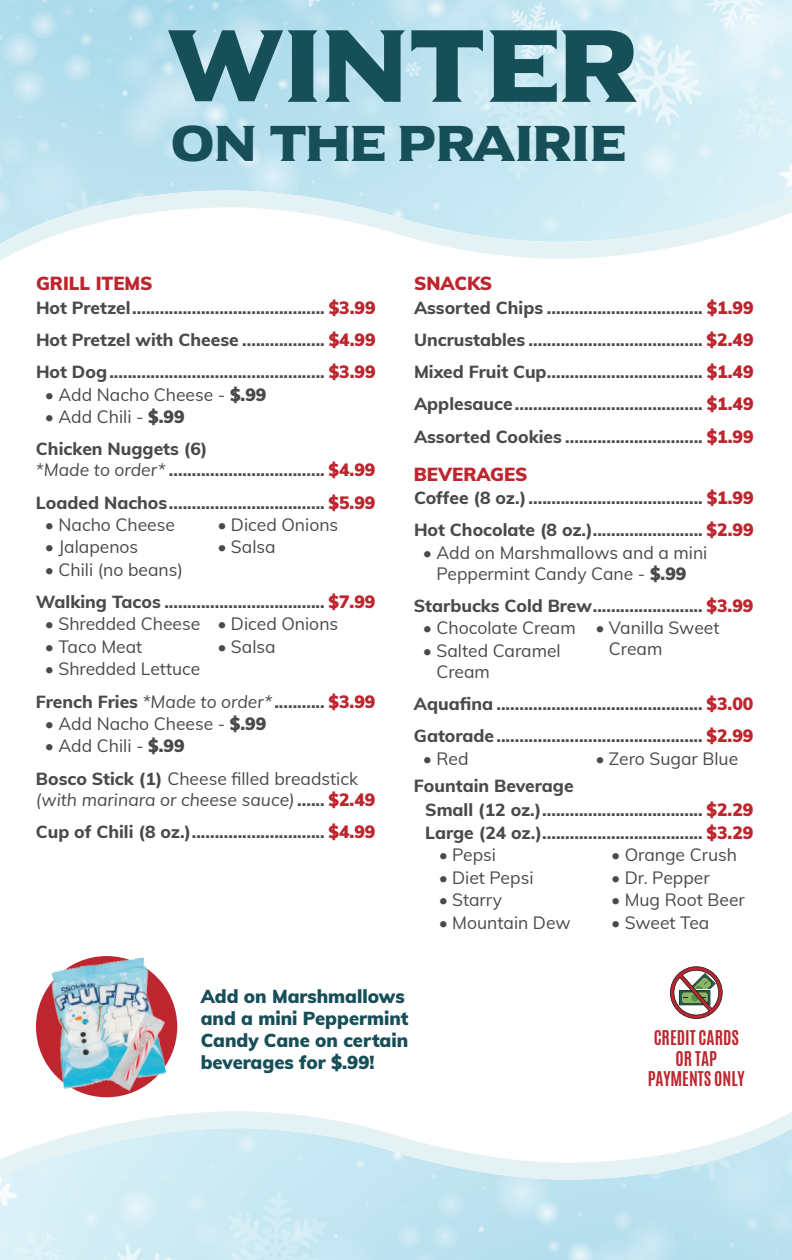
<style>
.page{position:relative;width:792px;height:1260px;background:#fff}
.page>*{position:absolute;margin:0;border:0;box-sizing:border-box;transform-origin:0 0}
.t1{font:101.2px "Universal Serif";color:#174f59}
.t2{font:49.6px "Universal Serif";color:#174f59}
.t3{font:900 18.5px "Muli";color:#bd262e}
.t4{font:900 18.4px/22.1px "Muli";color:#174f59}
.t5{font:800 17.5px/32.2px "Muli";color:#494a4b}
.t6{font:17.5px/21px "Muli";color:#494a4b}
.t7{font:700 17px/20.4px "Antonio";color:#bd262e;text-align:center}
.s1{font-weight:900;color:#bd262e}
.s2{font-weight:900}
.s3{font-weight:400}
.s4{font-weight:400;font-style:italic}
.s5{font-weight:800}
</style>
<div class="page">
<img style="left:0;top:0;width:792px;height:261px">
<img style="left:0;top:1111px;width:792px;height:149px">
<img style="left:39px;top:956px;width:134px;height:142px">
<svg style="left:670px;top:966px;width:53px;height:53px"></svg>
<h1 class="t1" style="left:161px;top:6px;width:473px">WINTER</h1>
<h2 class="t2" style="left:170px;top:114px;width:455px">ON THE PRAIRIE</h2>
<p class="t3" style="left:36px;top:275px;width:118px">GRILL ITEMS</p>
<p class="t5" style="left:36px;top:293px;width:341px;text-align:justify">Hot Pretzel .......................................... <span class="s1">$3.99<br></span>Hot Pretzel with Cheese .................. <span class="s1">$4.99<br></span>Hot Dog ............................................... <span class="s1">$3.99</span></p>
<p class="t6" style="left:45px;top:386px;width:223px">• Add Nacho Cheese - <span class="s2">$.99</span></p>
<p class="t5" style="left:36px;top:402px;width:173px;text-indent:9px"><span class="s3">• Add Chili -</span> <span class="s2">$.99<br></span>Chicken Nuggets (6)</p>
<p class="t5" style="left:36px;top:456px;width:341px"><span class="s4">*Made to order*</span> .................................. <span class="s1">$4.99<br></span>Loaded Nachos .................................. <span class="s1">$5.99</span></p>
<p class="t6" style="left:45px;top:516px;width:131px">• Nacho Cheese</p>
<p class="t6" style="left:45px;top:538px;width:95px">• Jalapenos</p>
<p class="t6" style="left:45px;top:561px;width:140px">• Chili (no beans)</p>
<p class="t6" style="left:217px;top:516px;width:122px">• Diced Onions</p>
<p class="t6" style="left:217px;top:538px;width:60px">• Salsa</p>
<p class="t5" style="left:36px;top:587px;width:341px">Walking Tacos ................................... <span class="s1">$7.99</span></p>
<p class="t6" style="left:45px;top:616px;width:157px">• Shredded Cheese</p>
<p class="t6" style="left:45px;top:638px;width:99px">• Taco Meat</p>
<p class="t6" style="left:45px;top:660px;width:157px">• Shredded Lettuce</p>
<p class="t6" style="left:217px;top:616px;width:122px">• Diced Onions</p>
<p class="t6" style="left:217px;top:638px;width:60px">• Salsa</p>
<p class="t5" style="left:36px;top:687px;width:341px">French Fries <span class="s4">*Made to order*</span> ........... <span class="s1">$3.99</span></p>
<p class="t6" style="left:45px;top:715px;width:223px">• Add Nacho Cheese - <span class="s2">$.99</span></p>
<p class="t6" style="left:36px;top:732px;width:324px;line-height:32.2px;text-indent:9px">• Add Chili - <span class="s2">$.99<br></span><span class="s5">Bosco Stick (1)</span> Cheese filled breadstick</p>
<p class="t5" style="left:36px;top:785px;width:341px"><span class="s4">(with marinara or cheese sauce)</span> ...... <span class="s1">$2.49<br></span>Cup of Chili (8 oz.) ............................. <span class="s1">$4.99</span></p>
<p class="t3" style="left:414px;top:275px;width:80px">SNACKS</p>
<p class="t5" style="left:414px;top:293px;width:341px;text-align:justify">Assorted Chips .................................. <span class="s1">$1.99<br></span>Uncrustables ...................................... <span class="s1">$2.49<br></span>Mixed Fruit Cup .................................. <span class="s1">$1.49<br></span>Applesauce ......................................... <span class="s1">$1.49<br></span>Assorted Cookies .............................. <span class="s1">$1.99</span></p>
<p class="t3" style="left:414px;top:465px;width:115px">BEVERAGES</p>
<p class="t5" style="left:414px;top:483px;width:341px">Coffee (8 oz.) ...................................... <span class="s1">$1.99<br></span>Hot Chocolate (8 oz.)........................ <span class="s1">$2.99</span></p>
<p class="t6" style="left:423px;top:544px;width:286px;text-align:center">• Add on Marshmallows and a mini<br>Peppermint Candy Cane - <span class="s2">$.99</span></p>
<p class="t5" style="left:414px;top:591px;width:341px">Starbucks Cold Brew ........................ <span class="s1">$3.99</span></p>
<p class="t6" style="left:423px;top:619px;width:154px">• Chocolate Cream</p>
<p class="t6" style="left:436px;top:642px;width:126px;text-indent:-13px">• Salted Caramel<br>Cream</p>
<p class="t6" style="left:609px;top:619px;width:112px;text-indent:-13px">• Vanilla Sweet<br>Cream</p>
<p class="t5" style="left:414px;top:687px;width:341px">Aquafina ............................................. <span class="s1">$3.00<br></span>Gatorade ............................................. <span class="s1">$2.99</span></p>
<p class="t6" style="left:423px;top:750px;width:47px">• Red</p>
<p class="t6" style="left:595px;top:750px;width:144px">• Zero Sugar Blue</p>
<p class="t5" style="left:425px;top:776px;width:330px;line-height:23.2px;text-indent:-11px">Fountain Beverage<br>Small (12 oz.) ................................... <span class="s1">$2.29<br></span>Large (24 oz.) ................................... <span class="s1">$3.29</span></p>
<p class="t6" style="left:439px;top:846px;width:59px">• Pepsi</p>
<p class="t6" style="left:439px;top:869px;width:96px">• Diet Pepsi</p>
<p class="t6" style="left:439px;top:891px;width:65px">• Starry</p>
<p class="t6" style="left:439px;top:914px;width:133px">• Mountain Dew</p>
<p class="t6" style="left:611px;top:846px;width:127px">• Orange Crush</p>
<p class="t6" style="left:611px;top:869px;width:100px">• Dr. Pepper</p>
<p class="t6" style="left:611px;top:891px;width:135px">• Mug Root Beer</p>
<p class="t6" style="left:611px;top:914px;width:100px">• Sweet Tea</p>
<p class="t4" style="left:201px;top:987px;width:209px">Add on Marshmallows and a mini Peppermint<br>Candy Cane on certain beverages for $.99!</p>
<p class="t7" style="left:648px;top:1029px;width:98px">CREDIT CARDS<br>OR TAP<br>PAYMENTS ONLY</p>
</div>
